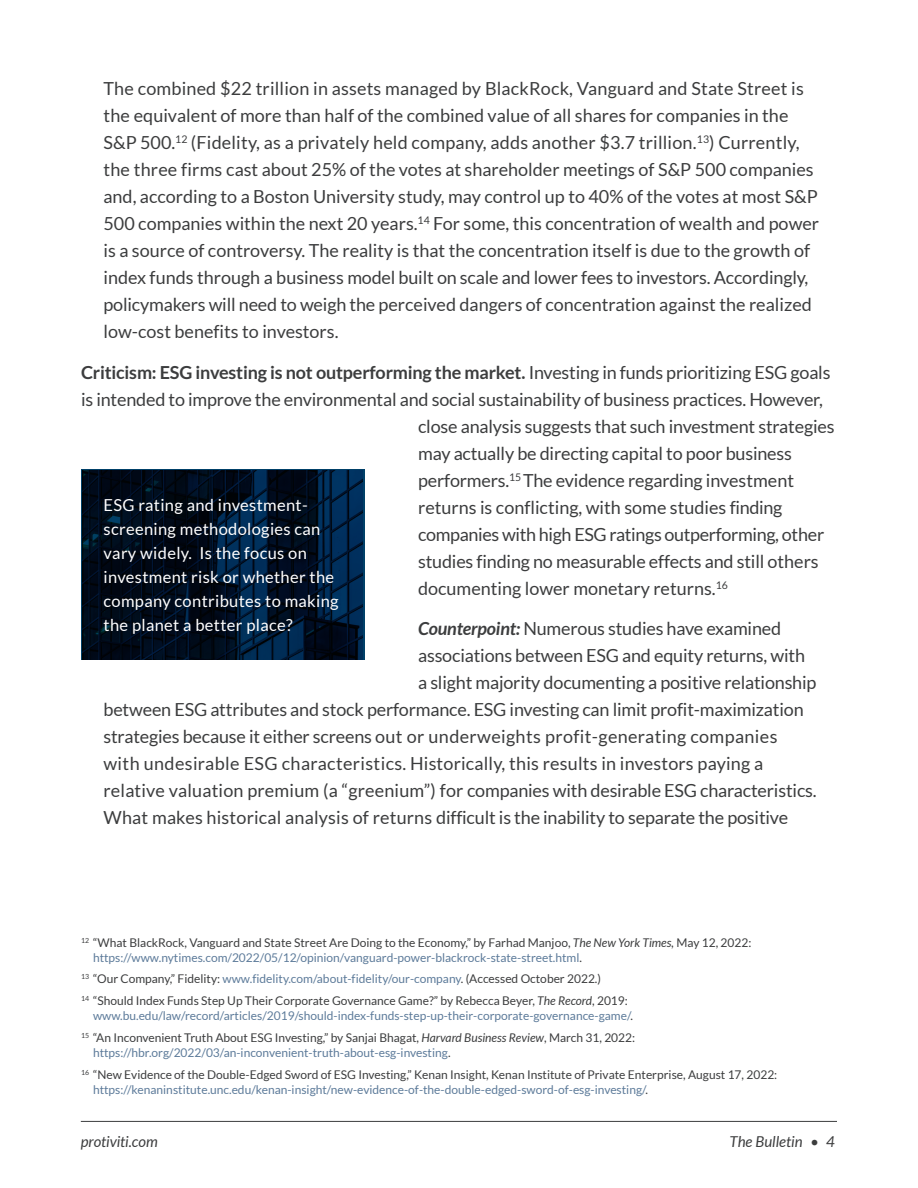
<style>
.page{position:relative;width:918px;height:1188px;background:#fff}
.page>*{position:absolute;margin:0;border:0;box-sizing:border-box;transform-origin:0 0}
.Body_L1_indented{font:18px/27px "Lato";color:#3c3d3e}
.Body_L1_indented-2{font:700 18px "Lato";letter-spacing:-.01em;color:#3c3d3e}
.Body_L1_indented-3{font:18px "Lato";letter-spacing:.02em;color:#3c3d3e}
.Body_L1_indented-4{font:18px "Lato";letter-spacing:-.02em;color:#3c3d3e}
.Graphic_Body__Main{font:16.5px/24px "Lato";letter-spacing:.02em;color:#fff}
.t1{font:italic 15px "Lato";letter-spacing:-.005em;color:#3c3d3e}
.Footnote_-_8_10_Lato{font:12px/15px "Lato";color:#3c3d3e}
.Footnote_-_8_10_Lato-2{font:12px/15px "Lato";color:#5d7b9a}
.s1{font-weight:400}
.s2{font-weight:700;font-style:italic}
.s3{font-style:italic}
.s4{color:#5d7b9a}
.s5{color:#3c3d3e}
.s6{font-style:italic;color:#3c3d3e}
</style>
<div class="page">
<hr style="left:81px;top:1121px;width:756px;height:1px;background:#3c3d3e">
<svg style="left:81px;top:469px;width:283px;height:191px;background:#001227"></svg>
<p class="Body_L1_indented" style="left:104px;top:75px;width:717px">The combined $22 trillion in assets managed by BlackRock, Vanguard and State Street is the equivalent of more than half of the combined value of all shares for companies in the S&amp;P 500.<sup>12</sup> (Fidelity, as a privately held company, adds another $3.7 trillion.<sup>13</sup>) Currently, the three firms cast about 25% of the votes at shareholder meetings of S&amp;P 500 companies and, according to a Boston University study, may control up to 40% of the votes at most S&amp;P 500 companies within the next 20 years.<sup>14</sup> For some, this concentration of wealth and power is a source of controversy. The reality is that the concentration itself is due to the growth of index funds through a business model built on scale and lower fees to investors. Accordingly, policymakers will need to weigh the perceived dangers of concentration against the realized low-cost benefits to investors.</p>
<p class="Body_L1_indented-2" style="left:81px;top:362px;width:751px">Criticism: ESG investing is not outperforming the market. <span class="s1">Investing in funds prioritizing ESG goals</span></p>
<p class="Body_L1_indented" style="left:81px;top:386px;width:744px">is intended to improve the environmental and social sustainability of business practices. However,</p>
<p class="Body_L1_indented" style="left:418px;top:413px;width:418px">close analysis suggests that such investment strategies</p>
<p class="Body_L1_indented" style="left:418px;top:440px;width:375px">may actually be directing capital to poor business</p>
<p class="Body_L1_indented" style="left:418px;top:467px;width:377px">performers.<sup>15</sup> The evidence regarding investment</p>
<p class="Body_L1_indented" style="left:418px;top:494px;width:366px">returns is conflicting, with some studies finding</p>
<p class="Body_L1_indented-4" style="left:418px;top:524px;width:408px">companies with high ESG ratings outperforming, other</p>
<p class="Body_L1_indented" style="left:418px;top:548px;width:402px">studies finding no measurable effects and still others</p>
<p class="Body_L1_indented" style="left:418px;top:575px;width:311px">documenting lower monetary returns.<sup>16</sup></p>
<p class="Body_L1_indented" style="left:418px;top:615px;width:365px"><span class="s2">Counterpoint:</span> Numerous studies have examined</p>
<p class="Body_L1_indented" style="left:418px;top:642px;width:388px">associations between ESG and equity returns, with</p>
<p class="Body_L1_indented" style="left:418px;top:669px;width:400px">a slight majority documenting a positive relationship</p>
<p class="Body_L1_indented" style="left:104px;top:696px;width:702px">between ESG attributes and stock performance. ESG investing can limit profit-maximization</p>
<p class="Body_L1_indented-3" style="left:104px;top:727px;width:676px">strategies because it either screens out or underweights profit-generating companies</p>
<p class="Body_L1_indented" style="left:104px;top:750px;width:661px">with undesirable ESG characteristics. Historically, this results in investors paying a</p>
<p class="Body_L1_indented" style="left:104px;top:777px;width:715px">relative valuation premium (a “greenium”) for companies with desirable ESG characteristics.</p>
<p class="Body_L1_indented" style="left:104px;top:804px;width:686px">What makes historical analysis of returns difficult is the inability to separate the positive</p>
<p class="Graphic_Body__Main" style="left:104px;top:492px;width:237px">ESG rating and investment&shy;screening methodologies can vary widely. Is the focus on investment risk or whether the company contributes to making the planet a better place?</p>
<p class="Footnote_-_8_10_Lato" style="left:93px;top:935px;width:660px;text-indent:-12px"><sup>12</sup> “What BlackRock, Vanguard and State Street Are Doing to the Economy,” by Farhad Manjoo, <span class="s3">The New York Times,</span> May 12, 2022: <span class="s4">https://www.nytimes.com/2022/05/12/opinion/vanguard-power-blackrock-state-street.html</span>.</p>
<p class="Footnote_-_8_10_Lato" style="left:81px;top:971px;width:522px"><sup>13</sup> “Our Company,” Fidelity: <span class="s4">www.fidelity.com/about-fidelity/our-company</span>. (Accessed October 2022.)</p>
<p class="Footnote_-_8_10_Lato-2" style="left:93px;top:993px;width:541px;text-indent:-12px"><sup>14</sup> <span class="s5">“Should Index Funds Step Up Their Corporate Governance Game?” by Rebecca Beyer,</span> <span class="s6">The Record</span><span class="s5">, 2019: </span>www.bu.edu/law/record/articles/2019/should-index-funds-step-up-their-corporate-governance-game/<span class="s5">.</span></p>
<p class="Footnote_-_8_10_Lato" style="left:93px;top:1030px;width:544px;text-indent:-12px"><sup>15</sup> “An Inconvenient Truth About ESG Investing,” by Sanjai Bhagat, <span class="s3">Harvard Business Review</span>, March 31, 2022: <span class="s4">https://hbr.org/2022/03/an-inconvenient-truth-about-esg-investing</span>.</p>
<p class="Footnote_-_8_10_Lato" style="left:93px;top:1067px;width:686px;text-indent:-12px"><sup>16</sup> “New Evidence of the Double-Edged Sword of ESG Investing,” Kenan Insight, Kenan Institute of Private Enterprise, August 17, 2022: <span class="s4">https://kenaninstitute.unc.edu/kenan-insight/new-evidence-of-the-double-edged-sword-of-esg-investing/</span>.</p>
<p class="t1" style="left:81px;top:1133px;width:78px">protiviti.com</p>
<p class="t1" style="left:730px;top:1133px;width:107px">The Bulletin • 4</p>
</div>
